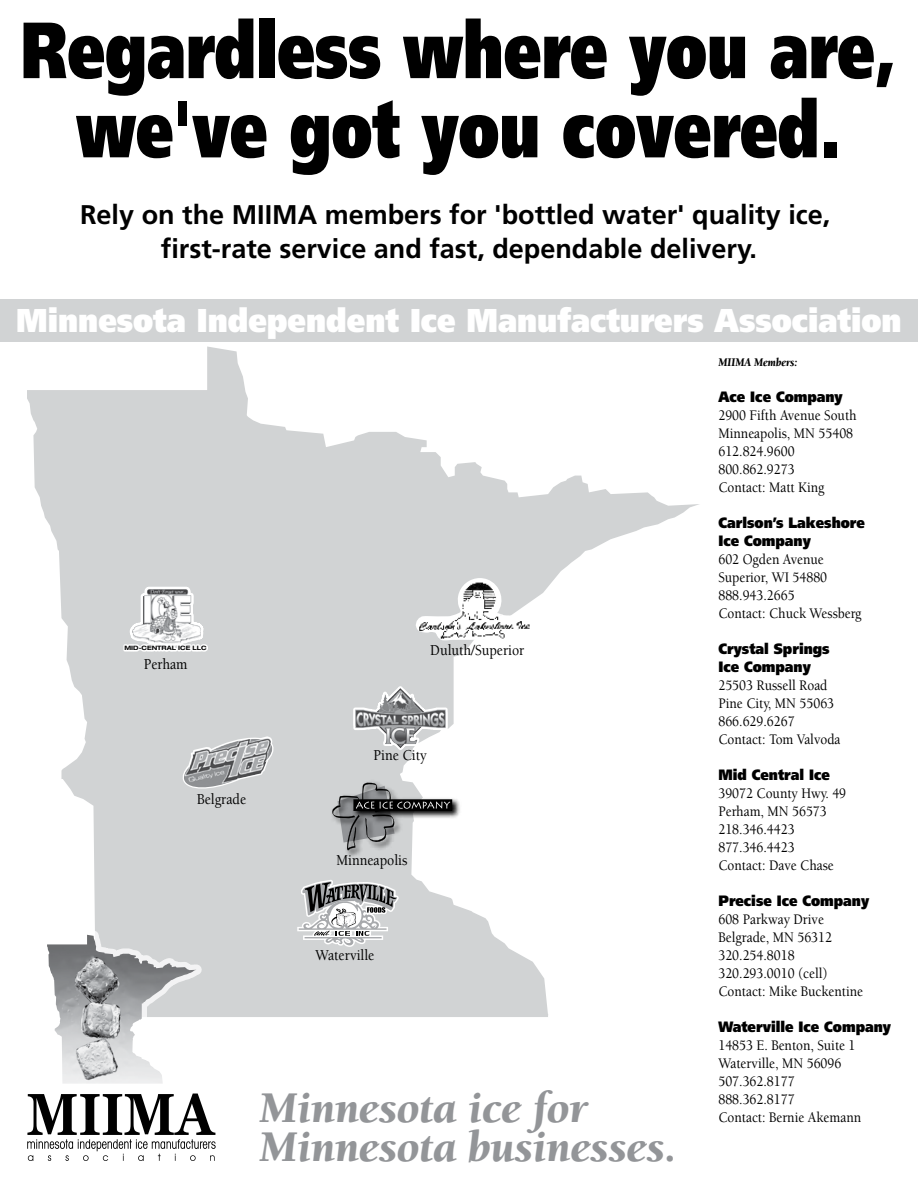
<style>
.page{position:relative;width:918px;height:1188px;background:#fff}
.page>*{position:absolute;margin:0;border:0;box-sizing:border-box;transform-origin:0 0}
.t1{font:900 79.5px/79.2px "Frutiger";color:#000;text-align:center;scale:.75 1}
.t2{font:italic 900 45px "Berkeley";color:#939598}
.t3{font:900 33px "Frutiger";color:#fff;scale:.89 1}
.t4{font:700 27px/34.2px "Frutiger";color:#000;text-align:center}
.t5{font:500 15.6px "Berkeley";color:#000;scale:.89 1}
.t6{font:500 15px/18px "Berkeley";color:#000;scale:.89 1}
.t7{font:900 15px/18px "Frutiger";color:#000;scale:.89 1}
.t8{font:italic 900 12px "Berkeley";color:#000;scale:.89 1}
.t9{font:700 expanded 6px "Helvetica Neue";color:#000}
</style>
<div class="page">
<svg style="left:27px;top:347px;width:672px;height:670px"></svg>
<svg style="left:351px;top:663px;width:99px;height:89px"></svg>
<div style="left:0;top:300px;width:918px;height:42px;background:#d1d3d4"></div>
<svg style="left:27px;top:930px;width:189px;height:231px"></svg>
<img style="left:415px;top:578px;width:118px;height:63px">
<img style="left:355px;top:689px;width:62px;height:59px">
<svg style="left:122px;top:584px;width:88px;height:74px"></svg>
<svg style="left:183px;top:735px;width:92px;height:58px"></svg>
<img style="left:183px;top:738px;width:90px;height:52px">
<img style="left:328px;top:779px;width:134px;height:81px">
<svg style="left:296px;top:782px;width:156px;height:235px;background:#c2c4c5"></svg>
<h1 class="t1" style="left:21px;top:10px;width:1169px">Regardless where you are, we've got you covered.</h1>
<h3 class="t4" style="left:80px;top:198px;width:752px">Rely on the MIIMA members for 'bottled water' quality ice, first-rate service and fast, dependable delivery.</h3>
<h3 class="t3" style="left:16px;top:300px;width:996px">Minnesota Independent Ice Manufacturers Association</h3>
<p class="t8" style="left:718px;top:356px;width:90px">MIIMA Members:</p>
<p class="t7" style="left:718px;top:388px;width:141px">Ace Ice Company</p>
<p class="t6" style="left:718px;top:407px;width:157px">2900 Fifth Avenue South<br>Minneapolis, MN 55408<br>612.824.9600<br>800.862.9273<br>Contact: Matt King</p>
<p class="t7" style="left:718px;top:514px;width:166px">Carlson’s Lakeshore<br>Ice Company</p>
<p class="t6" style="left:718px;top:551px;width:162px">602 Ogden Avenue<br>Superior, WI 54880<br>888.943.2665<br>Contact: Chuck Wessberg</p>
<p class="t7" style="left:718px;top:640px;width:127px">Crystal Springs<br>Ice Company</p>
<p class="t6" style="left:718px;top:677px;width:139px">25503 Russell Road<br>Pine City, MN 55063<br>866.629.6267<br>Contact: Tom Valvoda</p>
<p class="t7" style="left:718px;top:766px;width:127px">Mid Central Ice</p>
<p class="t6" style="left:718px;top:785px;width:145px">39072 County Hwy. 49<br>Perham, MN 56573<br>218.346.4423<br>877.346.4423<br>Contact: Dave Chase</p>
<p class="t7" style="left:718px;top:892px;width:171px">Precise Ice Company</p>
<p class="t6" style="left:718px;top:911px;width:164px">608 Parkway Drive<br>Belgrade, MN 56312<br>320.254.8018<br>320.293.0010 (cell)<br>Contact: Mike Buckentine</p>
<p class="t7" style="left:718px;top:1018px;width:195px">Waterville Ice Company</p>
<p class="t6" style="left:718px;top:1037px;width:156px">14853 E. Benton, Suite 1<br>Waterville, MN 56096<br>507.362.8177<br>888.362.8177</p>
<p class="t5" style="left:430px;top:642px;width:107px">Duluth/Superior</p>
<p class="t9" style="left:124px;top:644px;width:84px">MID-CENTRAL ICE LLC</p>
<p class="t5" style="left:144px;top:656px;width:51px">Perham</p>
<p class="t5" style="left:373px;top:747px;width:61px">Pine City</p>
<p class="t5" style="left:197px;top:791px;width:57px">Belgrade</p>
<p class="t5" style="left:336px;top:851px;width:81px">Minneapolis</p>
<p class="t5" style="left:316px;top:947px;width:68px">Waterville</p>
<h2 class="t2" style="left:259px;top:1085px;width:329px">Minnesota ice for</h2>
<p class="t6" style="left:718px;top:1109px;width:162px">Contact: Bernie Akemann</p>
<h2 class="t2" style="left:259px;top:1123px;width:419px">Minnesota businesses.</h2>
</div>
